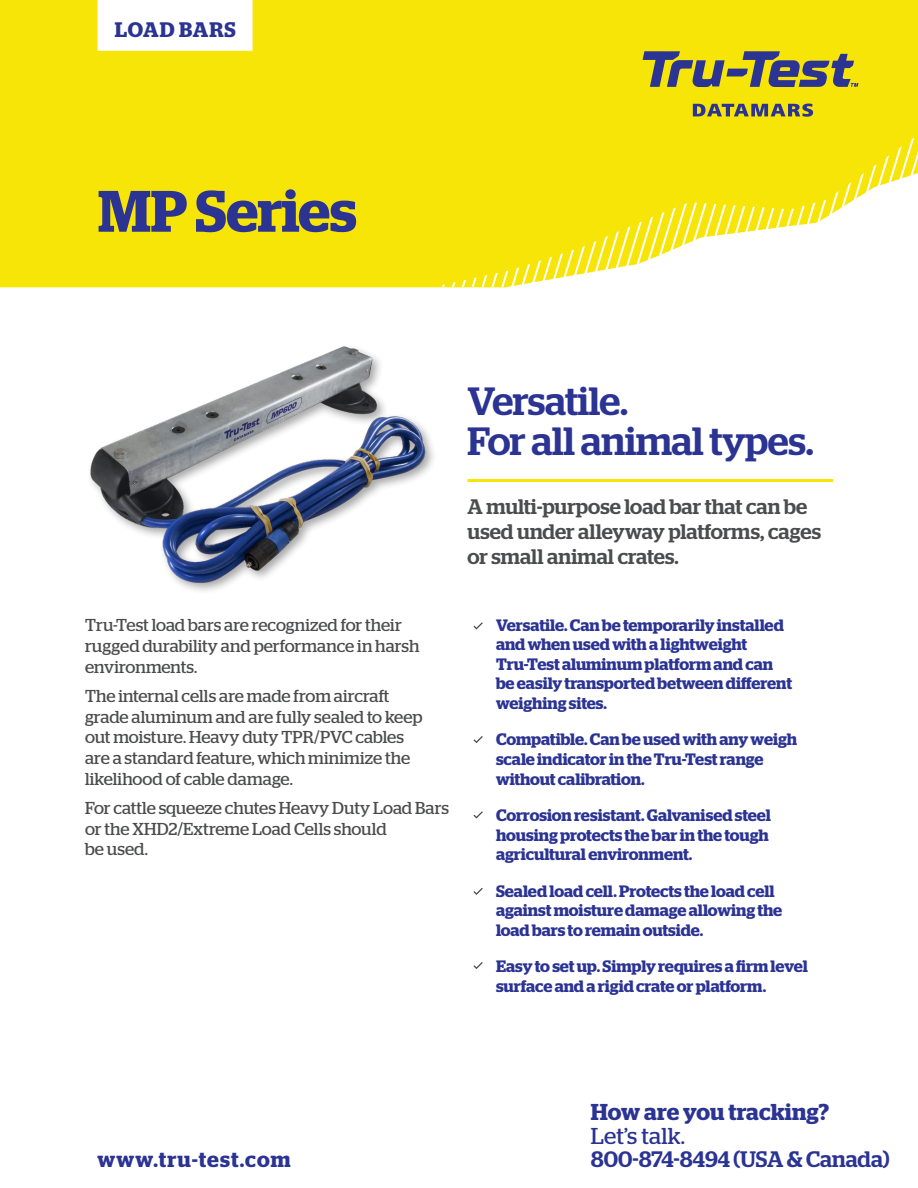
<style>
.page{position:relative;width:918px;height:1188px;background:#fff}
.page>*{position:absolute;margin:0;border:0;box-sizing:border-box;transform-origin:0 0}
.t1{font:600 58.35px "Stag";letter-spacing:-.01em;color:#2b3393}
.t2{font:500 39.45px/39.3px "Stag";letter-spacing:-.01em;color:#2b3393}
.t3{font:600 22.95px "Stag";letter-spacing:.005em;color:#2b3393}
.t4{font:22.95px "Stag";letter-spacing:.01em;color:#2b3393}
.t5{font:500 22.35px "Stag";color:#2b3393}
.t6{font:600 21.45px "Stag";letter-spacing:.05em;color:#2b3393}
.t7{font:500 21px/25.2px "Stag";color:#4b4c4d}
.t8{font:600 21px "Stag";letter-spacing:.04em;color:#2b3393}
.t9{font:17.25px/20.7px "Stag";color:#4b4c4d}
.t10{font:600 16.5px/19.5px "Stag";letter-spacing:-.005em;color:#2b3393}
</style>
<div class="page">
<div style="left:0;top:0;width:918px;height:287px;background:#f7e507"></div>
<svg style="left:434px;top:135px;width:484px;height:152px"></svg>
<div style="left:98px;top:0;width:155px;height:51px;background:#fff"></div>
<svg style="left:693px;top:104px;width:120px;height:13px;background:#858254"></svg>
<svg style="left:643px;top:51px;width:215px;height:36px;background:#948f4a"></svg>
<hr style="left:468px;top:479px;width:365px;height:3px;background:#f7e507">
<img style="left:90px;top:346px;width:344px;height:245px">
<svg style="left:474px;top:622px;width:9px;height:7px"></svg>
<svg style="left:474px;top:736px;width:9px;height:7px"></svg>
<svg style="left:474px;top:811px;width:9px;height:7px"></svg>
<svg style="left:474px;top:888px;width:9px;height:7px"></svg>
<svg style="left:474px;top:962px;width:9px;height:7px"></svg>
<p class="t8" style="left:115px;top:17px;width:123px">LOAD BARS</p>
<h1 class="t1" style="left:98px;top:177px;width:260px">MP Series</h1>
<h2 class="t2" style="left:468px;top:382px;width:348px">Versatile.<br>For all animal types.</h2>
<p class="t7" style="left:468px;top:494px;width:355px">A multi-purpose load bar that can be used under alleyway platforms, cages or small animal crates.</p>
<p class="t9" style="left:85px;top:615px;width:336px">Tru-Test load bars are recognized for their rugged durability and performance in harsh environments.</p>
<p class="t9" style="left:85px;top:685px;width:339px">The internal cells are made from aircraft grade aluminum and are fully sealed to keep out moisture. Heavy duty TPR/PVC cables are a standard feature, which minimize the likelihood of cable damage.</p>
<p class="t9" style="left:85px;top:797px;width:366px">For cattle squeeze chutes Heavy Duty Load Bars or the XHD2/Extreme Load Cells should<br>be used.</p>
<p class="t10" style="left:496px;top:615px;width:298px">Versatile. Can be temporarily installed and when used with a lightweight Tru-Test aluminum platform and can be easily transported between different weighing sites.</p>
<p class="t10" style="left:496px;top:730px;width:303px">Compatible. Can be used with any weigh scale indicator in the Tru-Test range without calibration.</p>
<p class="t10" style="left:496px;top:805px;width:277px">Corrosion resistant. Galvanised steel housing protects the bar in the tough agricultural environment.</p>
<p class="t10" style="left:496px;top:881px;width:288px">Sealed load cell. Protects the load cell against moisture damage allowing the load bars to remain outside.</p>
<p class="t10" style="left:496px;top:956px;width:313px">Easy to set up. Simply requires a firm level surface and a rigid crate or platform.</p>
<h3 class="t6" style="left:98px;top:1147px;width:195px">www.tru-test.com</h3>
<h3 class="t3" style="left:591px;top:1099px;width:240px">How are you tracking?</h3>
<h3 class="t4" style="left:591px;top:1122px;width:96px">Let’s talk.</h3>
<h3 class="t5" style="left:591px;top:1146px;width:300px">800-874-8494 (USA &amp; Canada)</h3>
</div>
